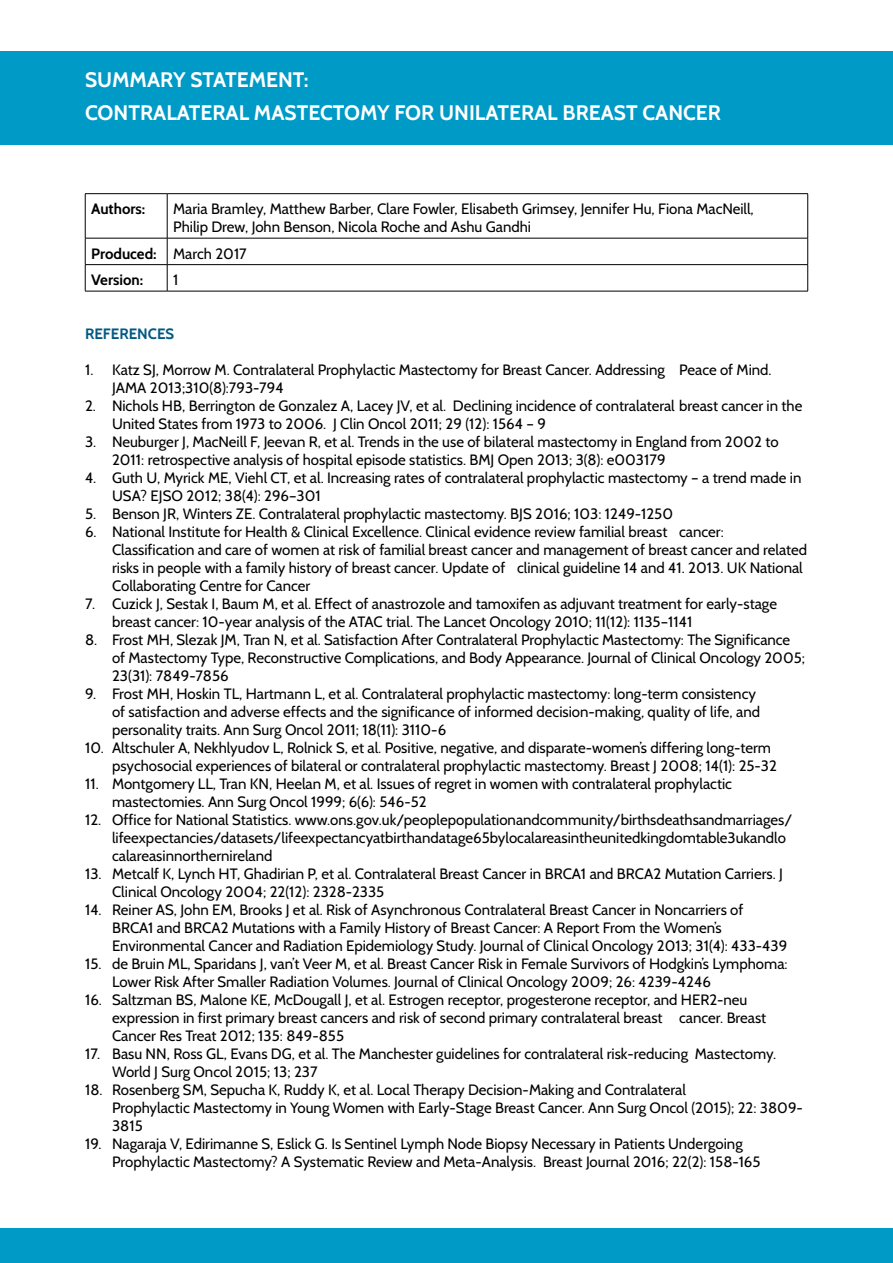
<style>
.page{position:relative;width:893px;height:1263px;background:#fff}
.page>*{position:absolute;margin:0;border:0;box-sizing:border-box;transform-origin:0 0}
.t1{font:700 21px/33.8px "Cabin";color:#fff}
.t2{font:15px/18px "Cabin";color:#000}
.t3{font:700 15px/26.4px "Cabin";color:#000}
.t4{font:700 15px "Cabin";color:#005984}
.s1{font-weight:400}
</style>
<div class="page">
<hr style="left:85px;top:193px;width:82px;height:1px;background:#000">
<hr style="left:85px;top:194px;width:1px;height:44px;background:#000">
<hr style="left:167px;top:193px;width:641px;height:1px;background:#000">
<hr style="left:167px;top:194px;width:1px;height:44px;background:#000">
<hr style="left:807px;top:194px;width:1px;height:44px;background:#000">
<hr style="left:85px;top:238px;width:82px;height:1px;background:#000">
<hr style="left:167px;top:238px;width:641px;height:1px;background:#000">
<hr style="left:85px;top:264px;width:82px;height:1px;background:#000">
<svg style="left:85px;top:238px;width:1px;height:53px"></svg>
<hr style="left:167px;top:264px;width:641px;height:1px;background:#000">
<svg style="left:167px;top:238px;width:1px;height:53px"></svg>
<svg style="left:807px;top:238px;width:1px;height:53px"></svg>
<hr style="left:85px;top:291px;width:82px;height:1px;background:#000">
<hr style="left:167px;top:291px;width:641px;height:1px;background:#000">
<div style="left:0;top:51px;width:893px;height:94px;background:#009ac7"></div>
<div style="left:0;top:1229px;width:893px;height:34px;background:#009ac7"></div>
<h1 class="t1" style="left:85px;top:62px;width:276px">SUMMARY STATEMENT:<br>CON TRALATERAL MASTECTOMY</h1>
<h1 class="t1" style="left:394px;top:96px;width:276px">FOR UNI LATERAL BREAST CANC</h1>
<h1 class="t1" style="left:696px;top:96px;width:21px">ER</h1>
<p class="t3" style="left:91px;top:196px;width:56px">AUTHORS:</p>
<p class="t2" style="left:173px;top:200px;width:582px">Maria Bramley, Matthew Barber, Clare Fowler, Elisabeth Grimsey, Jennifer Hu, Fiona MacNeill,<br>Philip Drew, John Benson, Nicola Roche and Ashu Gandhi</p>
<p class="t3" style="left:91px;top:240px;width:157px">PRODUCED: <span class="s1">March 2017<br></span>VERSION:</p>
<p class="t2" style="left:173px;top:271px;width:7px">1</p>
<p class="t4" style="left:85px;top:325px;width:88px">REFERENCES</p>
<p class="t2" style="left:112px;top:361px;width:661px;text-indent:-27px">1. Katz SJ, Morrow M. Contralateral Prophylactic Mastectomy for Breast Cancer. Addressing Peace of Mind.<br>JAMA 2013;310(8):793-794</p>
<p class="t2" style="left:112px;top:397px;width:692px;text-indent:-27px">2. Nichols HB, Berrington de Gonzalez A, Lacey JV, et al. Declining incidence of contralateral breast cancer in the<br>United States from 1973 to 2006. J Clin Oncol 2011; 29 (12): 1564 – 9</p>
<p class="t2" style="left:112px;top:433px;width:668px;text-indent:-27px">3. Neuburger J, MacNeill F, Jeevan R, et al. Trends in the use of bilateral mastectomy in England from 2002 to<br>2011: retrospective analysis of hospital episode statistics. BMJ Open 2013; 3(8): e003179</p>
<p class="t2" style="left:112px;top:469px;width:691px;text-indent:-27px">4. Guth U, Myrick ME, Viehl CT, et al. Increasing rates of contralateral prophylactic mastectomy – a trend made in<br>USA? EJSO 2012; 38(4): 296–301</p>
<p class="t2" style="left:85px;top:505px;width:590px">5. Benson JR, Winters ZE. Contralateral prophylactic mastectomy. BJS 2016; 103: 1249-1250</p>
<p class="t2" style="left:112px;top:523px;width:696px;text-indent:-27px">6. National Institute for Health &amp; Clinical Excellence. Clinical evidence review familial breast cancer:<br>Classification and care of women at risk of familial breast cancer and management of breast cancer and related risks in people with a family history of breast cancer. Update of clinical guideline 14 and 41. 2013. UK National Collaborating Centre for Cancer</p>
<p class="t2" style="left:112px;top:595px;width:666px;text-indent:-27px">7. Cuzick J, Sestak I, Baum M, et al. Effect of anastrozole and tamoxifen as adjuvant treatment for early-stage breast cancer: 10-year analysis of the ATAC trial. The Lancet Oncology 2010; 11(12): 1135–1141</p>
<p class="t2" style="left:112px;top:631px;width:694px;text-indent:-27px">8. Frost MH, Slezak JM, Tran N, et al. Satisfaction After Contralateral Prophylactic Mastectomy: The Significance of Mastectomy Type, Reconstructive Complications, and Body Appearance. Journal of Clinical Oncology 2005;<br>23(31): 7849-7856</p>
<p class="t2" style="left:112px;top:685px;width:649px;text-indent:-27px">9. Frost MH, Hoskin TL, Hartmann L, et al. Contralateral prophylactic mastectomy: long-term consistency of satisfaction and adverse effects and the significance of informed decision-making, quality of life, and personality traits. Ann Surg Oncol 2011; 18(11): 3110-6</p>
<p class="t2" style="left:112px;top:739px;width:666px;text-indent:-27px">10. Altschuler A, Nekhlyudov L, Rolnick S, et al. Positive, negative, and disparate-women’s differing long-term psychosocial experiences of bilateral or contralateral prophylactic mastectomy. Breast J 2008; 14(1): 25-32</p>
<p class="t2" style="left:112px;top:775px;width:622px;text-indent:-27px">11. Montgomery LL, Tran KN, Heelan M, et al. Issues of regret in women with contralateral prophylactic mastectomies. Ann Surg Oncol 1999; 6(6): 546-52</p>
<p class="t2" style="left:112px;top:811px;width:682px;text-indent:-27px">12. Office for National Statistics. www.ons.gov.uk/peoplepopulationandcommunity/birthsdeathsandmarriages/ lifeexpectancies/datasets/lifeexpectancyatbirthandatage65bylocalareasintheunitedkingdomtable3ukandlo calareasinnorthernireland</p>
<p class="t2" style="left:112px;top:865px;width:672px;text-indent:-27px">13. Metcalf K, Lynch HT, Ghadirian P, et al. Contralateral Breast Cancer in BRCA1 and BRCA2 Mutation Carriers. J<br>Clinical Oncology 2004; 22(12): 2328-2335</p>
<p class="t2" style="left:112px;top:901px;width:677px;text-indent:-27px">14. Reiner AS, John EM, Brooks J et al. Risk of Asynchronous Contralateral Breast Cancer in Noncarriers of<br>BRCA1 and BRCA2 Mutations with a Family History of Breast Cancer: A Report From the Women’s<br>Environmental Cancer and Radiation Epidemiology Study. Journal of Clinical Oncology 2013; 31(4): 433-439</p>
<p class="t2" style="left:112px;top:955px;width:677px;text-indent:-27px">15. de Bruin ML, Sparidans J, van’t Veer M, et al. Breast Cancer Risk in Female Survivors of Hodgkin’s Lymphoma:<br>Lower Risk After Smaller Radiation Volumes. Journal of Clinical Oncology 2009; 26: 4239-4246</p>
<p class="t2" style="left:112px;top:991px;width:656px;text-indent:-27px">16. Saltzman BS, Malone KE, McDougall J, et al. Estrogen receptor, progesterone receptor, and HER2-neu expression in first primary breast cancers and risk of second primary contralateral breast cancer. Breast<br>Cancer Res Treat 2012; 135: 849-855</p>
<p class="t2" style="left:112px;top:1045px;width:666px;text-indent:-27px">17. Basu NN, Ross GL, Evans DG, et al. The Manchester guidelines for contralateral risk-reducing Mastectomy.<br>World J Surg Oncol 2015; 13; 237</p>
<p class="t2" style="left:112px;top:1081px;width:692px;text-indent:-27px">18. Rosenberg SM, Sepucha K, Ruddy K, et al. Local Therapy Decision-Making and Contralateral<br>Prophylactic Mastectomy in Young Women with Early-Stage Breast Cancer. Ann Surg Oncol (2015); 22: 3809-<br>3815</p>
<p class="t2" style="left:112px;top:1135px;width:650px;text-indent:-27px">19. Nagaraja V, Edirimanne S, Eslick G. Is Sentinel Lymph Node Biopsy Necessary in Patients Undergoing<br>Prophylactic Mastectomy? A Systematic Review and Meta-Analysis. Breast Journal 2016; 22(2): 158-165</p>
</div>
